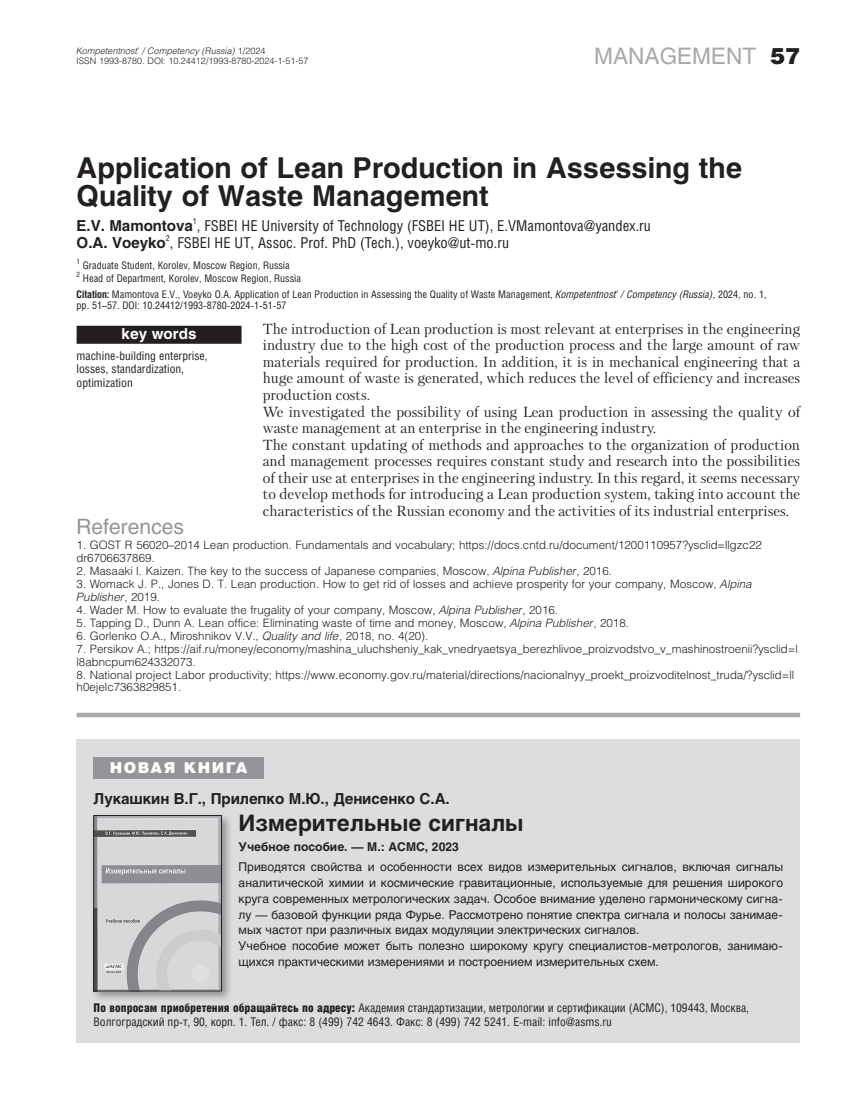
<style>
.page{position:relative;width:864px;height:1106px;background:#fff}
.page>*{position:absolute;margin:0;border:0;box-sizing:border-box;transform-origin:0 0}
.t1{font:700 28.5px/28.5px "Helios";color:#231f20}
.t2{font:700 22.5px "Helios";color:#231f20}
.t3{font:22.5px "Helios";color:#a8a9ad}
.t4{font:21px "Helios";color:#939598}
.t5{font:15px "Helios Cond";color:#231f20}
.t6{font:700 15px "Helios";letter-spacing:-.005em;color:#231f20}
.t7{font:900 15px "Helios";color:#fff}
.t8{font:700 15px "Helios";color:#fff}
.t9{font:14.55px/16.5px "Petersburg C";color:#231f20}
.t10{font:12px/15.8px "Helios";color:#231f20}
.t11{font:12px/13.5px "Helios Cond";color:#231f20}
.t12{font:700 12px "Helios";color:#231f20}
.t13{font:300 11.55px/12.9px "Helios";color:#231f20}
.t14{font:10.5px/12.6px "Helios Cond";color:#231f20;text-align:center}
.t15{font:300 9px/9.9px "Helios";color:#231f20}
.t16{font:8.4px "Helios Cond";color:#231f20}
.t17{font:7.35px "Helios Cond";color:#231f20}
.s1{font-style:italic}
.s2{font-weight:900;color:#231f20}
.s3{font-family:"Helios";font-weight:700}
.s4{font-weight:700}
.s5{font-weight:900}
</style>
<div class="page">
<div style="left:77px;top:712px;width:722px;height:5px;background:#a8a9ad"></div>
<div style="left:77px;top:326px;width:164px;height:18px;background:#231f20"></div>
<div style="left:77px;top:739px;width:722px;height:303px;background:#dcdddf"></div>
<div style="left:94px;top:757px;width:170px;height:21px;background:#939598"></div>
<div style="left:90px;top:812px;width:143px;height:190px;background:#231f20;opacity:.4"></div>
<img style="left:96px;top:817px;width:123px;height:172px">
<div style="left:94px;top:815px;width:127px;height:176px;border:1px solid #231f20"></div>
<p class="t15" style="left:77px;top:46px;width:233px"><span class="s1">Kompetentnost’ / Competency (Russia)</span> 1/2024<br>ISSN 1993-8780. DOI: 10.24412/1993-8780-2024-1-51-57</p>
<h2 class="t3" style="left:593px;top:44px;width:207px">MANAGEMENT <span class="s2">57</span></h2>
<h1 class="t1" style="left:77px;top:154px;width:666px">Application of Lean Production in Assessing the<br>Quality of Waste Management</h1>
<p class="t5" style="left:77px;top:217px;width:575px"><span class="s3">E.V. Mamontova</span> , FSBEI HE University of Technology (FSBEI HE UT), E.VMamontova@yandex.ru</p>
<p class="t16" style="left:193px;top:216px;width:6px">1</p>
<p class="t5" style="left:77px;top:233px;width:434px"><span class="s3">O.A. Voeyko</span> , FSBEI HE UT, Assoc. Prof. PhD (Tech.), voeyko@ut-mo.ru</p>
<p class="t16" style="left:166px;top:233px;width:6px">2</p>
<p class="t17" style="left:77px;top:257px;width:5px">1</p>
<p class="t14" style="left:77px;top:259px;width:226px">Graduate Student, Korolev, Moscow Region, Russia<br><sup>2</sup> Head of Department, Korolev, Moscow Region, Russia</p>
<p class="t14" style="left:77px;top:289px;width:691px;line-height:10.5px;text-align:left"><span class="s4">Citation:</span> Mamontova E.V., Voeyko O.A. Application of Lean Production in Assessing the Quality of Waste Management, <span class="s1">Kompetentnost’ / Competency (Russia)</span>, 2024, no. 1, pp. 51–57. DOI: 10.24412/1993‑8780‑2024‑1-51-57</p>
<p class="t9" style="left:263px;top:320px;width:538px">The introduction of Lean production is most relevant at enterprises in the engineering industry due to the high cost of the production process and the large amount of raw materials required for production. In addition, it is in mechanical engineering that a huge amount of waste is generated, which reduces the level of efficiency and increases production costs.<br>We investigated the possibility of using Lean production in assessing the quality of waste management at an enterprise in the engineering industry.<br>The constant updating of methods and approaches to the organization of production and management processes requires constant study and research into the possibilities of their use at enterprises in the engineering industry. In this regard, it seems necessary to develop methods for introducing a Lean production system, taking into account the characteristics of the Russian economy and the activities of its industrial enterprises.</p>
<h3 class="t4" style="left:77px;top:515px;width:109px">References</h3>
<p class="t13" style="left:77px;top:539px;width:686px">1. GOST R 56020–2014 Lean production. Fundamentals and vocabulary; https://docs.cntd.ru/document/1200110957?ysclid=llgzc22 dr6706637869.</p>
<p class="t13" style="left:77px;top:564px;width:536px">2. Masaaki I. Kaizen. The key to the success of Japanese companies, Moscow, <span class="s1">Alpina Publisher</span>, 2016.</p>
<p class="t13" style="left:77px;top:577px;width:676px">3. Womack J. P., Jones D. T. Lean production. How to get rid of losses and achieve prosperity for your company, Moscow, <span class="s1">Alpina<br>Publisher</span>, 2019.</p>
<p class="t13" style="left:77px;top:603px;width:482px">4. Wader M. How to evaluate the frugality of your company, Moscow, <span class="s1">Alpina Publisher</span>, 2016.</p>
<p class="t13" style="left:77px;top:616px;width:553px">5. Tapping D., Dunn A. Lean office: Eliminating waste of time and money, Moscow, <span class="s1">Alpina Publisher</span>, 2018.</p>
<p class="t13" style="left:77px;top:629px;width:353px">6. Gorlenko O.A., Miroshnikov V.V., <span class="s1">Quality and life</span>, 2018, no. 4(20).</p>
<p class="t13" style="left:77px;top:642px;width:722px">7. Persikov A.; https://aif.ru/money/economy/mashina_uluchsheniy_kak_vnedryaetsya_berezhlivoe_proizvodstvo_v_mashinostroenii?ysclid=l l8abncpum624332073.</p>
<p class="t13" style="left:77px;top:668px;width:718px">8. National project Labor productivity; https://www.economy.gov.ru/material/directions/nacionalnyy_proekt_proizvoditelnost_truda/?ysclid=ll h0ejelc7363829851.</p>
<p class="t8" style="left:122px;top:326px;width:76px">key words</p>
<p class="t11" style="left:77px;top:348px;width:133px">machine-building enterprise, losses, standardization, optimization</p>
<p class="t7" style="left:110px;top:759px;width:14px">новая</p>
<p class="t7" style="left:184px;top:759px;width:14px">книга</p>
<p class="t6" style="left:94px;top:790px;width:357px">Лукашкин В.Г., Прилепко М.Ю., Денисенко С.А.</p>
<h2 class="t2" style="left:238px;top:810px;width:286px">Измерительные сигналы</h2>
<p class="t12" style="left:238px;top:840px;width:222px">Учебное пособие. — М.: АСМС, 2023</p>
<p class="t10" style="left:238px;top:859px;width:545px">Приводятся свойства и особенности всех видов измерительных сигналов, включая сигналы аналитической химии и космические гравитационные, используемые для решения широкого круга современных метрологических задач. Особое внимание уделено гармоническому сигна&shy;лу — базовой функции ряда Фурье. Рассмотрено понятие спектра сигнала и полосы занимае&shy;мых частот при различных видах модуляции электрических сигналов.<br>Учебное пособие может быть полезно широкому кругу специалистов-метрологов, занимаю&shy;щихся практическими измерениями и построением измерительных схем.</p>
<p class="t11" style="left:94px;top:1000px;width:656px;line-height:14.4px"><span class="s5">По вопросам приобретения обращайтесь по адресу:</span> Академия стандартизации, метрологии и сертификации (АСМС), 109443, Москва,<br>Волгоградский пр-т, 90, корп. 1. Тел. / факс: 8 (499) 742 4643. Факс: 8 (499) 742 5241. E-mail: info@asms.ru</p>
</div>
